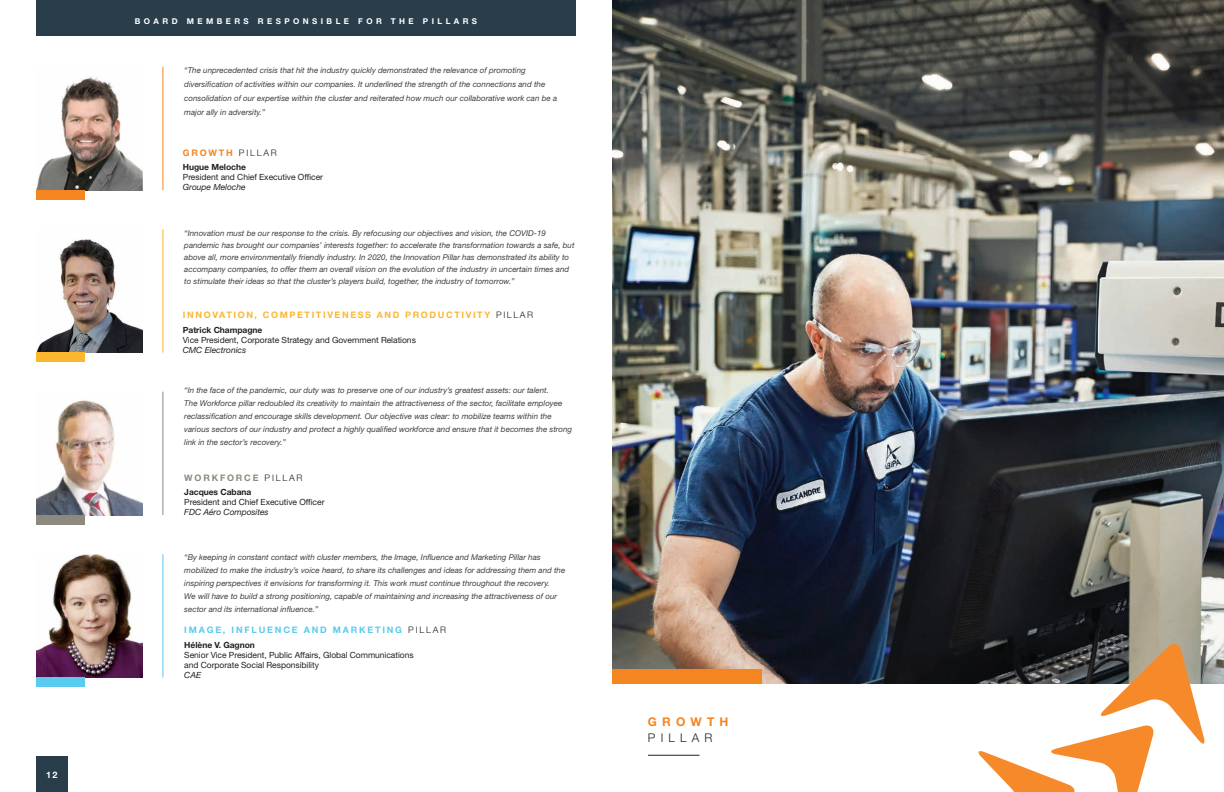
<style>
.page{position:relative;width:1224px;height:792px;background:#fff}
.page>*{position:absolute;margin:0;border:0;box-sizing:border-box;transform-origin:0 0}
.TITRE_PILLIER{font:700 12px/16px "Helvetica Neue";letter-spacing:.43em;color:#f58520}
.SOUS_TITRE{font:700 9px "Helvetica Neue";letter-spacing:.18em;color:#fcb72e}
.SOUS_TITRE-2{font:700 9px "Helvetica Neue";letter-spacing:.2em;color:#58cbef}
.SOUS_TITRE-3{font:700 9px "Helvetica Neue";letter-spacing:.2em;color:#8e897e}
.SOUS_TITRE-4{font:700 9px "Helvetica Neue";letter-spacing:.2em;color:#f58520}
.t1{font:700 9px "Helvetica Neue";color:#fff}
.MEMBRES{font:8.5px/10px "Helvetica Neue";letter-spacing:-.005em;color:#231f20}
.Texte_Citation_respo{font:italic 8px/13px "Helvetica Neue";color:#3e3e3f}
.TEXTE_CITATION{font:italic 8px/14px "Helvetica Neue";color:#3e3e3f}
.HAUT_DE_PAGE{font:700 8px "Helvetica Neue";letter-spacing:.43em;color:#fff}
.s1{font-weight:300;color:#231f20}
.s2{font-weight:700}
.s3{font-style:italic}
</style>
<div class="page">
<div style="left:36px;top:756px;width:32px;height:36px;background:#2a3d4a"></div>
<div style="left:36px;top:0;width:540px;height:36px;background:#2a3d4a"></div>
<img style="left:36px;top:554px;width:107px;height:124px">
<img style="left:36px;top:400px;width:107px;height:115px">
<img style="left:36px;top:239px;width:107px;height:114px">
<img style="left:36px;top:76px;width:107px;height:114px">
<img style="left:612px;top:0;width:612px;height:684px">
<hr style="left:648px;top:755px;width:51px;height:1px;background:#231f20">
<div style="left:612px;top:670px;width:150px;height:14px;background:#f58520"></div>
<svg style="left:976px;top:642px;width:230px;height:150px"></svg>
<div style="left:36px;top:190px;width:49px;height:10px;background:#f58520"></div>
<div style="left:36px;top:353px;width:49px;height:9px;background:#fcb72e"></div>
<div style="left:36px;top:515px;width:49px;height:10px;background:#8e897e"></div>
<div style="left:36px;top:678px;width:49px;height:9px;background:#58cbef"></div>
<hr style="left:163px;top:67px;width:1px;height:123px;background:#f58520">
<hr style="left:163px;top:229px;width:1px;height:124px;background:#fcb72e">
<hr style="left:163px;top:392px;width:1px;height:123px;background:#8e897e">
<hr style="left:163px;top:554px;width:1px;height:124px;background:#58cbef">
<p class="t1" style="left:46px;top:769px;width:13px">12</p>
<p class="HAUT_DE_PAGE" style="left:135px;top:16px;width:344px">BOARD MEMBERS RESPONSIBLE FOR THE PILLARS</p>
<p class="TEXTE_CITATION" style="left:184px;top:63px;width:374px">“The unprecedented crisis that hit the industry quickly demonstrated the relevance of promoting diversification of activities within our companies. It underlined the strength of the connections and the consolidation of our expertise within the cluster and reiterated how much our collaborative work can be a major ally in adversity.”</p>
<p class="SOUS_TITRE-4" style="left:183px;top:147px;width:96px">GROWTH <span class="s1">PILLAR</span></p>
<p class="MEMBRES" style="left:183px;top:162px;width:142px"><span class="s2">Hugue Meloche<br></span>President and Chief Executive Officer<br><span class="s3">Groupe Meloche</span></p>
<p class="Texte_Citation_respo" style="left:184px;top:227px;width:392px;line-height:12px">“Innovation must be our response to the crisis. By refocusing our objectives and vision, the COVID-19 pandemic has brought our companies’ interests together: to accelerate the transformation towards a safe, but above all, more environmentally friendly industry. In 2020, the Innovation Pillar has demonstrated its ability to accompany companies, to offer them an overall vision on the evolution of the industry in uncertain times and to stimulate their ideas so that the cluster’s players build, together, the industry of tomorrow.”</p>
<p class="SOUS_TITRE" style="left:183px;top:309px;width:352px">INNOVATION, COMPETITIVENESS AND PRODUCTIVITY <span class="s1">PILLAR</span></p>
<p class="MEMBRES" style="left:183px;top:324px;width:235px"><span class="s2">Patrick Champagne<br></span>Vice President, Corporate Strategy and Government Relations<br><span class="s3">CMC Electronics</span></p>
<p class="Texte_Citation_respo" style="left:184px;top:383px;width:389px">“In the face of the pandemic, our duty was to preserve one of our industry’s greatest assets: our talent.<br>The Workforce pillar redoubled its creativity to maintain the attractiveness of the sector, facilitate employee reclassification and encourage skills development. Our objective was clear: to mobilize teams within the various sectors of our industry and protect a highly qualified workforce and ensure that it becomes the strong link in the sector’s recovery.”</p>
<p class="SOUS_TITRE-3" style="left:184px;top:472px;width:120px">WORKFORCE <span class="s1">PILLAR</span></p>
<p class="MEMBRES" style="left:184px;top:487px;width:142px"><span class="s2">Jacques Cabana<br></span>President and Chief Executive Officer<br><span class="s3">FDC Aéro Composites</span></p>
<p class="Texte_Citation_respo" style="left:184px;top:551px;width:383px">“By keeping in constant contact with cluster members, the Image, Influence and Marketing Pillar has mobilized to make the industry’s voice heard, to share its challenges and ideas for addressing them and the inspiring perspectives it envisions for transforming it. This work must continue throughout the recovery.<br>We will have to build a strong positioning, capable of maintaining and increasing the attractiveness of our sector and its international influence.”</p>
<p class="SOUS_TITRE-2" style="left:184px;top:624px;width:263px">IMAGE, INFLUENCE AND MARKETING <span class="s1">PILLAR</span></p>
<p class="MEMBRES" style="left:184px;top:639px;width:231px"><span class="s2">Hélène V. Gagnon<br></span>Senior Vice President, Public Affairs, Global Communications and Corporate Social Responsibility<br><span class="s3">CAE</span></p>
<p class="TITRE_PILLIER" style="left:648px;top:713px;width:82px">GROWTH<br><span class="s1">PILLAR</span></p>
</div>
